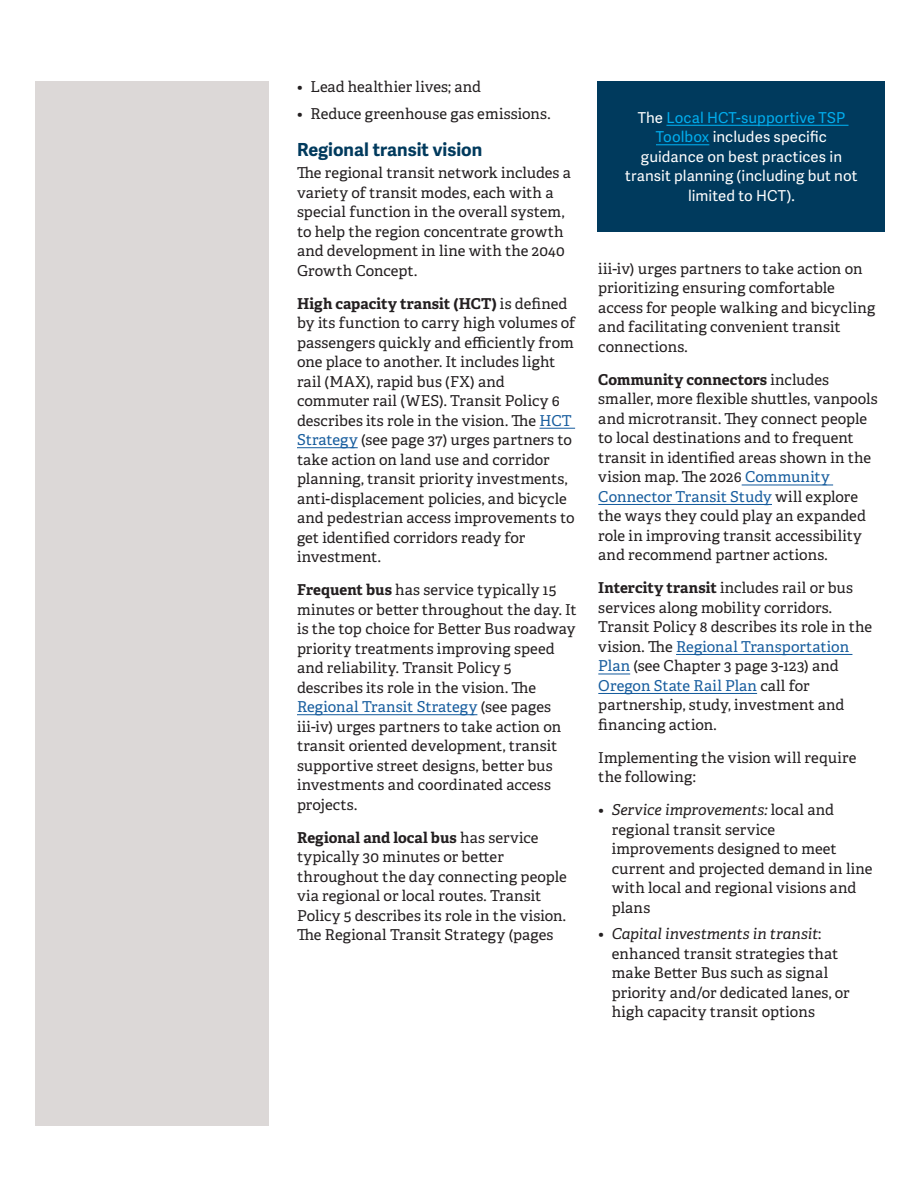
<style>
.page{position:relative;width:918px;height:1188px;background:#fff}
.page>*{position:absolute;margin:0;border:0;box-sizing:border-box;transform-origin:0 0}
.Heading_-_A_Sans{font:700 18px "Adelle Sans";color:#003a5d}
.Body_text_-_A{font:15px/19.5px "Adelle";letter-spacing:.005em;color:#231f20}
.Body_text_-_B_Sans{font:15px/19.5px "Adelle Sans";letter-spacing:.005em;color:#fff;text-align:center}
.s1{font-weight:700}
.s2{color:#175d9e}
.s3{color:#00aeef}
.s4{font-style:italic}
</style>
<div class="page">
<div style="left:597px;top:81px;width:288px;height:150px;background:#003a5d"></div>
<hr style="left:539px;top:428px;width:36px;height:1px;background:#175d9e">
<hr style="left:297px;top:447px;width:61px;height:1px;background:#175d9e">
<hr style="left:297px;top:714px;width:180px;height:1px;background:#175d9e">
<hr style="left:742px;top:484px;width:91px;height:1px;background:#175d9e">
<hr style="left:598px;top:504px;width:174px;height:1px;background:#175d9e">
<hr style="left:676px;top:654px;width:176px;height:1px;background:#175d9e">
<hr style="left:598px;top:673px;width:32px;height:1px;background:#175d9e">
<hr style="left:598px;top:693px;width:159px;height:1px;background:#175d9e">
<hr style="left:666px;top:125px;width:183px;height:1px;background:#00aeef">
<hr style="left:656px;top:144px;width:53px;height:1px;background:#00aeef">
<div style="left:36px;top:81px;width:233px;height:1044px;background:#dcd8d7"></div>
<p class="Body_text_-_A" style="left:297px;top:77px;width:186px">• Lead healthier lives; and</p>
<p class="Body_text_-_A" style="left:297px;top:104px;width:255px">• Reduce greenhouse gas emissions.</p>
<p class="Heading_-_A_Sans" style="left:297px;top:139px;width:187px">Regional transit vision</p>
<p class="Body_text_-_A" style="left:297px;top:163px;width:275px">The regional transit network includes a variety of transit modes, each with a special function in the overall system, to help the region concentrate growth and development in line with the 2040<br>Growth Concept.</p>
<p class="Body_text_-_A" style="left:297px;top:294px;width:280px"><span class="s1">High capacity transit (HCT)</span> is defined by its function to carry high volumes of passengers quickly and efficiently from one place to another. It includes light rail (MAX), rapid bus (FX) and commuter rail (WES). Transit Policy 6 describes its role in the vision. The <span class="s2">HCT Strategy</span> (see page 37) urges partners to take action on land use and corridor planning, transit priority investments, anti-displacement policies, and bicycle and pedestrian access improvements to get identified corridors ready for investment.</p>
<p class="Body_text_-_A" style="left:297px;top:580px;width:281px"><span class="s1">Frequent bus</span> has service typically 15 minutes or better throughout the day. It is the top choice for Better Bus roadway priority treatments improving speed and reliability. Transit Policy 5 describes its role in the vision. The <span class="s2">Regional Transit Strategy</span> (see pages iii-iv) urges partners to take action on transit oriented development, transit supportive street designs, better bus investments and coordinated access projects.</p>
<p class="Body_text_-_A" style="left:297px;top:828px;width:271px"><span class="s1">Regional and local bus</span> has service typically 30 minutes or better throughout the day connecting people via regional or local routes. Transit Policy 5 describes its role in the vision.<br>The Regional Transit Strategy (pages</p>
<p class="Body_text_-_B_Sans" style="left:625px;top:108px;width:234px">The <span class="s3">Local HCT-supportive TSP<br>Toolbox</span> includes specific guidance on best practices in transit planning (including but not limited to HCT).</p>
<p class="Body_text_-_A" style="left:598px;top:259px;width:279px">iii-iv) urges partners to take action on prioritizing ensuring comfortable access for people walking and bicycling and facilitating convenient transit connections.</p>
<p class="Body_text_-_A" style="left:598px;top:370px;width:281px"><span class="s1">Community connectors</span> includes smaller, more flexible shuttles, vanpools and microtransit. They connect people to local destinations and to frequent transit in identified areas shown in the vision map. The 2026 <span class="s2">Community Connector Transit Study</span> will explore the ways they could play an expanded role in improving transit accessibility and recommend partner actions.</p>
<p class="Body_text_-_A" style="left:598px;top:578px;width:275px"><span class="s1">Intercity transit</span> includes rail or bus services along mobility corridors.<br>Transit Policy 8 describes its role in the vision. The <span class="s2">Regional Transportation Plan</span> (see Chapter 3 page 3-123) and <span class="s2">Oregon State Rail Plan</span> call for partnership, study, investment and financing action.</p>
<p class="Body_text_-_A" style="left:598px;top:748px;width:260px">Implementing the vision will require the following:</p>
<p class="Body_text_-_A" style="left:612px;top:800px;width:262px;text-indent:-14px"><span class="s4">• Service improvements:</span> local and regional transit service improvements designed to meet current and projected demand in line with local and regional visions and plans</p>
<p class="Body_text_-_A" style="left:612px;top:924px;width:239px;text-indent:-14px"><span class="s4">• Capital investments in transit</span>: enhanced transit strategies that make Better Bus such as signal priority and/or dedicated lanes, or high capacity transit options</p>
</div>
